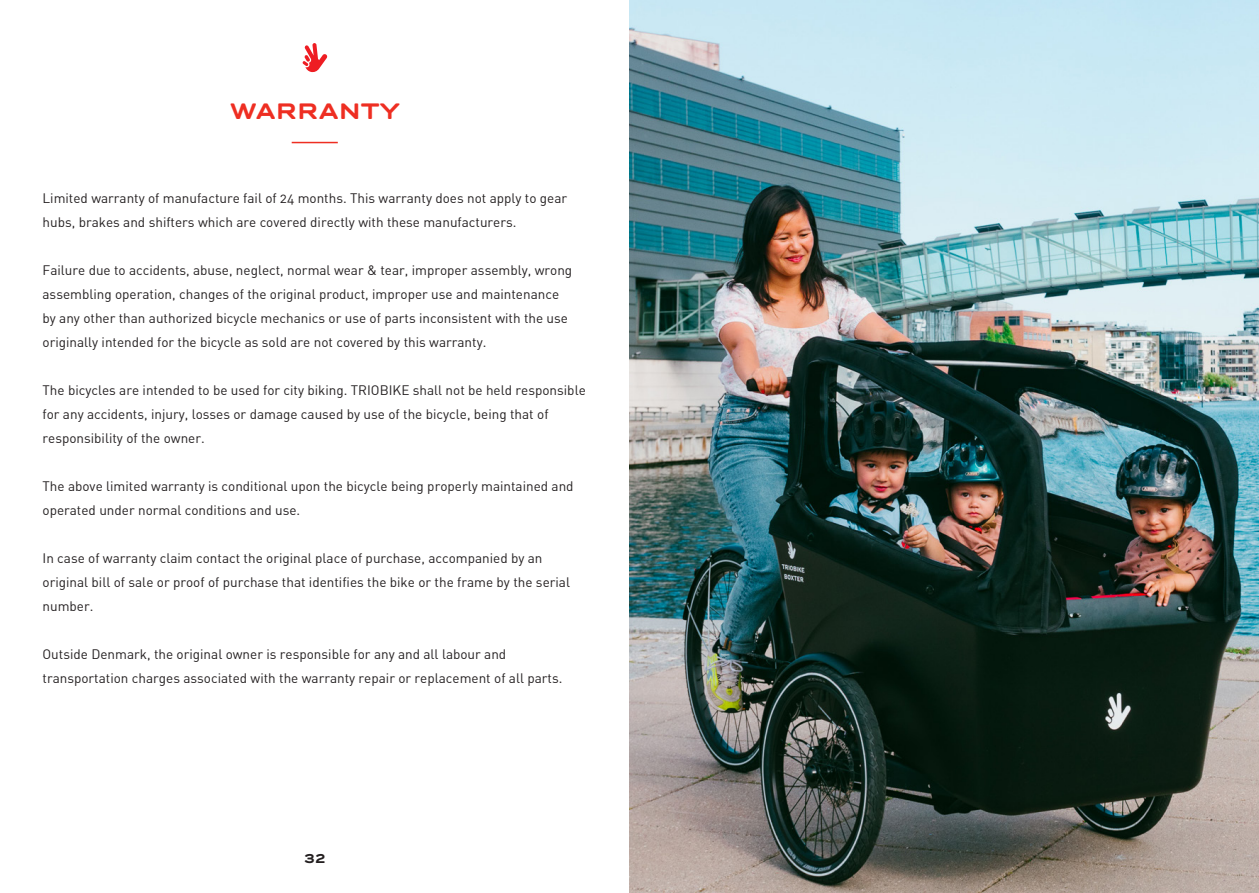
<style>
.page{position:relative;width:1259px;height:893px;background:#fff}
.page>*{position:absolute;margin:0;border:0;box-sizing:border-box;transform-origin:0 0}
.t1{font:700 21px "Trio Grotesk";color:#ee2e22}
.t2{font:13.5px/24px "DIN Alternate";color:#231f20}
.t3{font:700 12px "Trio Grotesk";color:#231f20}
</style>
<div class="page">
<svg style="left:303px;top:43px;width:24px;height:29px"></svg>
<img style="left:629px;top:0;width:630px;height:893px">
<hr style="left:292px;top:142px;width:46px;height:1px;background:#ee2e22">
<p class="t1" style="left:230px;top:97px;width:171px">WARRANTY</p>
<p class="t2" style="left:43px;top:186px;width:526px">Limited warranty of manufacture fail of 24 months. This warranty does not apply to gear hubs, brakes and shifters which are covered directly with these manufacturers.</p>
<p class="t2" style="left:43px;top:258px;width:531px">Failure due to accidents, abuse, neglect, normal wear &amp; tear, improper assembly, wrong assembling operation, changes of the original product, improper use and maintenance by any other than authorized bicycle mechanics or use of parts inconsistent with the use originally intended for the bicycle as sold are not covered by this warranty.</p>
<p class="t2" style="left:43px;top:378px;width:545px">The bicycles are intended to be used for city biking. TRIOBIKE shall not be held responsible for any accidents, injury, losses or damage caused by use of the bicycle, being that of responsibility of the owner.</p>
<p class="t2" style="left:43px;top:474px;width:532px">The above limited warranty is conditional upon the bicycle being properly maintained and operated under normal conditions and use.</p>
<p class="t2" style="left:43px;top:546px;width:529px">In case of warranty claim contact the original place of purchase, accompanied by an original bill of sale or proof of purchase that identifies the bike or the frame by the serial number.</p>
<p class="t2" style="left:43px;top:642px;width:521px">Outside Denmark, the original owner is responsible for any and all labour and transportation charges associated with the warranty repair or replacement of all parts.</p>
<p class="t3" style="left:304px;top:850px;width:23px">32</p>
</div>
